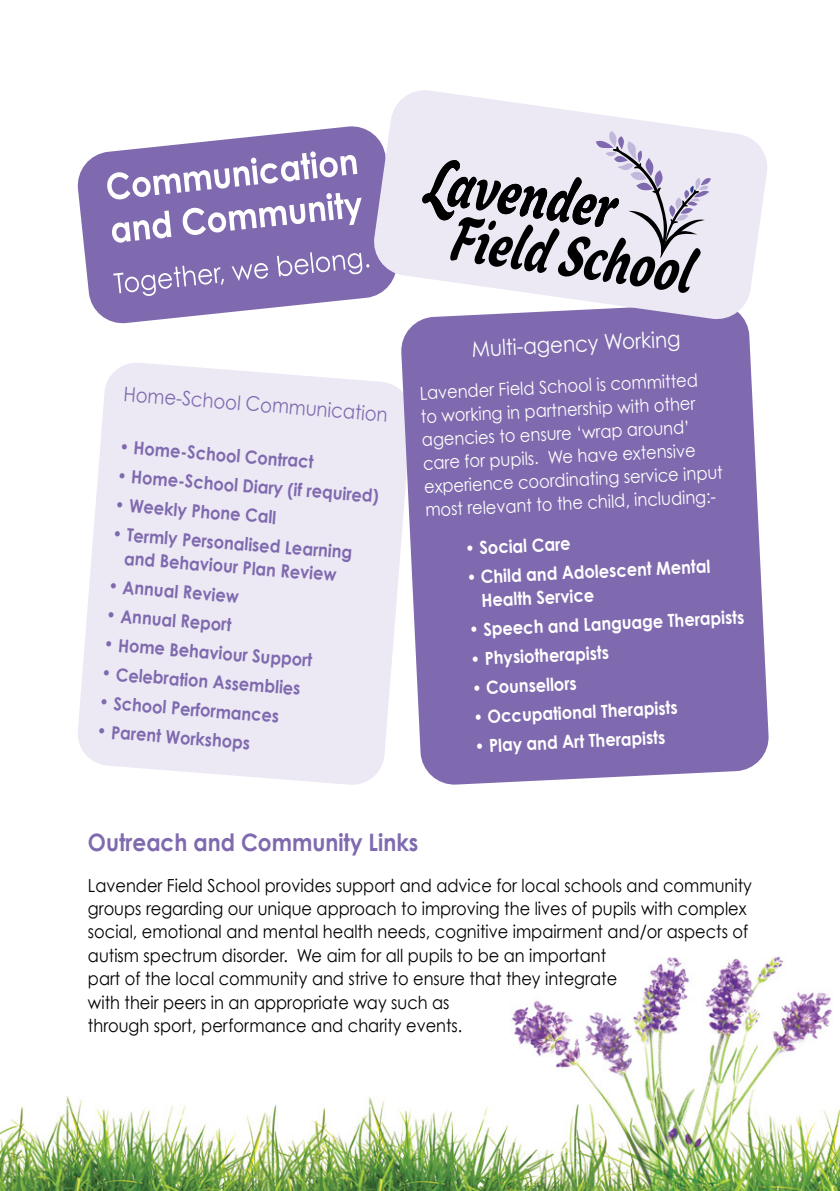
<style>
.page{position:relative;width:840px;height:1191px;background:#fff}
.page>*{position:absolute;margin:0;border:0;box-sizing:border-box;transform-origin:0 0}
.t1{font:700 24px "Century Gothic";color:#806aaf;scale:.9 1}
.t2{font:22px "Century Gothic";color:#fff;scale:.9 1}
.t3{font:20px "Century Gothic";color:#806aaf;scale:.9 1}
.t4{font:18px/23.4px "Century Gothic";color:#000;scale:.9 1}
.t5{font:700 18px/23.4px "Century Gothic";color:#806aaf;text-align:center;scale:.9 1}
.t6{font:18px/23.4px "Century Gothic";color:#fff;scale:.9 1}
.t7{font:700 18px/23.2px "Century Gothic";color:#fff;scale:.9 1}
</style>
<div class="page">
<img style="left:0;top:956px;width:839px;height:235px">
<svg style="left:78px;top:363px;width:322px;height:422px;background:#edebf5"></svg>
<svg style="left:77px;top:126px;width:294px;height:198px;fill:#806aaf"></svg>
<svg style="left:400px;top:321px;width:369px;height:464px;background:#8974b4"></svg>
<svg style="left:113px;top:252px;width:256px;height:44px;background:#8d79b7"></svg>
<svg style="left:107px;top:151px;width:254px;height:92px"></svg>
<svg style="left:371px;top:90px;width:396px;height:231px;fill:#ece9f5"></svg>
<svg style="left:415px;top:131px;width:295px;height:162px;background:#bab8c2"></svg>
<p class="t3" style="left:124px;top:382px;width:295px;rotate:4deg">Home-School Communication</p>
<p class="t5" style="left:120px;top:435px;width:217px;rotate:4deg">• Home-School Contract</p>
<p class="t5" style="left:118px;top:465px;width:293px;rotate:4deg">• Home-School Diary (if required)</p>
<p class="t5" style="left:116px;top:493px;width:181px;rotate:4deg">• Weekly Phone Call</p>
<p class="t5" style="left:113px;top:522px;width:268px;rotate:4deg">• Termly Personalised Learning and Behaviour Plan Review</p>
<p class="t5" style="left:109px;top:574px;width:147px;rotate:4deg">• Annual Review</p>
<p class="t5" style="left:107px;top:603px;width:141px;rotate:4deg">• Annual Report</p>
<p class="t5" style="left:105px;top:633px;width:233px;rotate:4deg">• Home Behaviour Support</p>
<p class="t5" style="left:102px;top:661px;width:223px;rotate:4deg">• Celebration Assemblies</p>
<p class="t5" style="left:100px;top:690px;width:202px;rotate:4deg">• School Performances</p>
<p class="t5" style="left:98px;top:719px;width:172px;rotate:4deg">• Parent Workshops</p>
<p class="t2" style="left:471px;top:336px;width:233px;rotate:-3deg">Multi-agency Working</p>
<p class="t6" style="left:418px;top:382px;width:333px;rotate:-3deg">Lavender Field School is committed to working in partnership with other agencies to ensure ‘wrap around’ care for pupils. We have extensive experience coordinating service input most relevant to the child, including:-</p>
<p class="t7" style="left:464px;top:536px;width:118px;rotate:-3deg">• Social Care</p>
<p class="t7" style="left:479px;top:565px;width:257px;text-indent:-14px;rotate:-3deg">• Child and Adolescent Mental<br>Health Service</p>
<p class="t7" style="left:468px;top:618px;width:307px;rotate:-3deg">• Speech and Language Therapists</p>
<p class="t7" style="left:469px;top:647px;width:155px;rotate:-3deg">• Physiotherapists</p>
<p class="t7" style="left:471px;top:676px;width:118px;rotate:-3deg">• Counsellors</p>
<p class="t7" style="left:472px;top:705px;width:228px;rotate:-3deg">• Occupational Therapists</p>
<p class="t7" style="left:474px;top:734px;width:213px;rotate:-3deg">• Play and Art Therapists</p>
<h1 class="t1" style="left:88px;top:827px;width:368px">Outreach and Community Links</h1>
<p class="t4" style="left:88px;top:873px;width:738px">Lavender Field School provides support and advice for local schools and community groups regarding our unique approach to improving the lives of pupils with complex social, emotional and mental health needs, cognitive impairment and/or aspects of autism spectrum disorder. We aim for all pupils to be an important<br>part of the local community and strive to ensure that they integrate<br>with their peers in an appropriate way such as<br>through sport, performance and charity events.</p>
</div>
